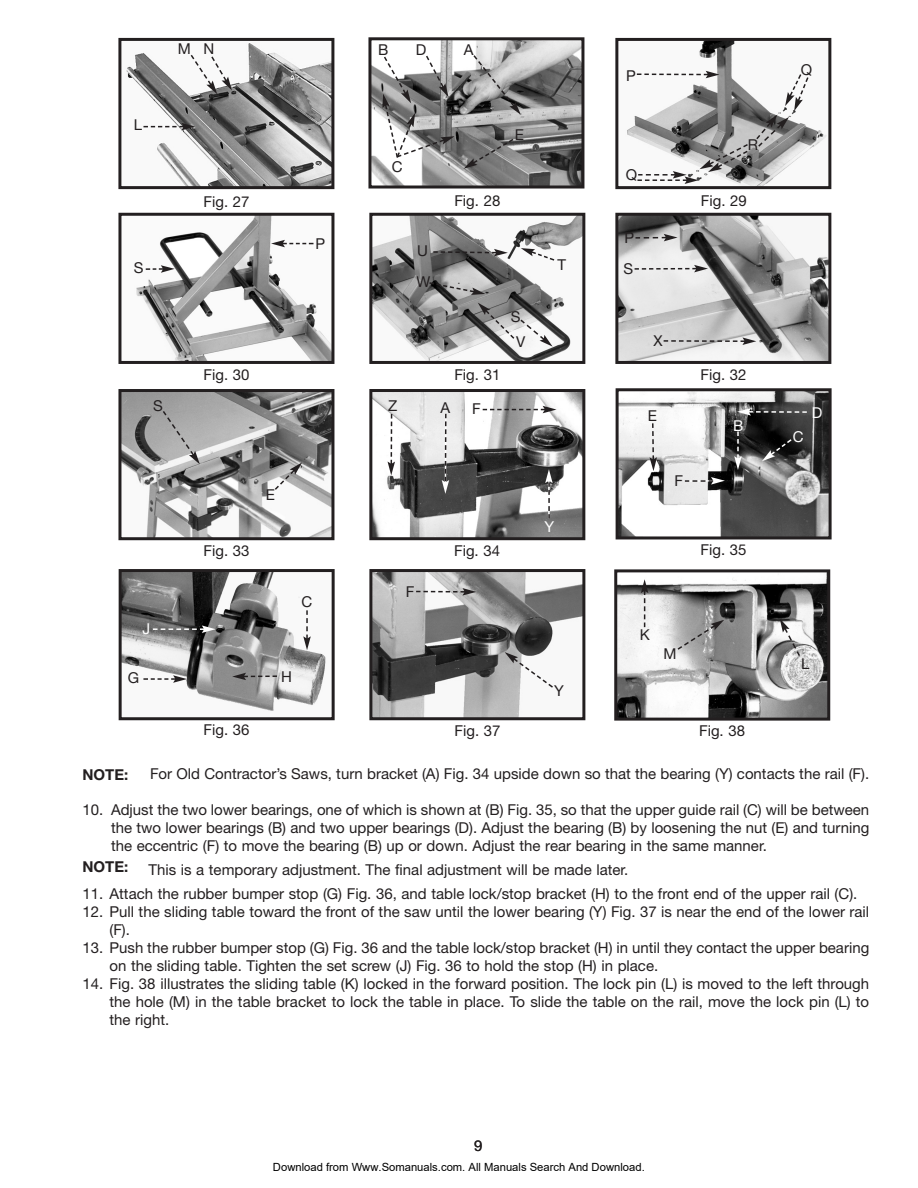
<style>
.page{position:relative;width:918px;height:1188px;background:#fff}
.page>*{position:absolute;margin:0;border:0;box-sizing:border-box;transform-origin:0 0}
.t1{font:15px/18px "Helvetica Neue";color:#231f20}
.t2{font:700 15px "Helvetica Neue";color:#231f20}
.t3{font:15px "Helvetica Neue";color:#fff}
.t4{font:11.25px "Arial";color:#000}
</style>
<div class="page">
<img style="left:126px;top:43px;width:204px;height:142px">
<div style="left:118px;top:38px;width:216px;height:151px;border:3px solid #231f20"></div>
<img style="left:372px;top:41px;width:208px;height:144px">
<div style="left:368px;top:37px;width:216px;height:152px;border:3px solid #231f20"></div>
<img style="left:627px;top:42px;width:200px;height:143px">
<div style="left:615px;top:38px;width:216px;height:151px;border:3px solid #231f20"></div>
<img style="left:136px;top:217px;width:194px;height:143px">
<div style="left:118px;top:213px;width:216px;height:151px;border:3px solid #231f20"></div>
<img style="left:373px;top:217px;width:208px;height:143px">
<div style="left:369px;top:213px;width:216px;height:151px;border:3px solid #231f20"></div>
<svg style="left:143px;top:123px;width:52px;height:7px"></svg>
<svg style="left:189px;top:53px;width:43px;height:41px"></svg>
<svg style="left:464px;top:137px;width:51px;height:32px;background:#757575"></svg>
<svg style="left:382px;top:54px;width:73px;height:105px"></svg>
<svg style="left:472px;top:54px;width:49px;height:61px;background:#9e9e9e"></svg>
<svg style="left:637px;top:71px;width:173px;height:113px"></svg>
<svg style="left:146px;top:265px;width:29px;height:8px"></svg>
<svg style="left:271px;top:240px;width:42px;height:7px"></svg>
<svg style="left:428px;top:281px;width:57px;height:14px"></svg>
<svg style="left:433px;top:249px;width:75px;height:7px"></svg>
<svg style="left:521px;top:248px;width:35px;height:14px"></svg>
<svg style="left:478px;top:303px;width:75px;height:44px"></svg>
<img style="left:619px;top:217px;width:208px;height:143px">
<div style="left:615px;top:213px;width:216px;height:151px;border:3px solid #231f20"></div>
<img style="left:122px;top:393px;width:208px;height:143px">
<div style="left:118px;top:389px;width:216px;height:151px;border:3px solid #231f20"></div>
<img style="left:373px;top:393px;width:208px;height:143px">
<div style="left:369px;top:389px;width:216px;height:151px;border:3px solid #231f20"></div>
<svg style="left:636px;top:234px;width:42px;height:7px"></svg>
<svg style="left:635px;top:265px;width:73px;height:7px"></svg>
<svg style="left:664px;top:337px;width:92px;height:8px"></svg>
<svg style="left:161px;top:409px;width:39px;height:55px;background:#adadad"></svg>
<svg style="left:273px;top:462px;width:29px;height:29px"></svg>
<svg style="left:388px;top:414px;width:7px;height:61px"></svg>
<svg style="left:483px;top:406px;width:73px;height:7px"></svg>
<svg style="left:545px;top:469px;width:8px;height:50px"></svg>
<svg style="left:442px;top:414px;width:7px;height:80px"></svg>
<img style="left:620px;top:392px;width:208px;height:143px">
<div style="left:616px;top:388px;width:216px;height:151px;border:3px solid #231f20"></div>
<img style="left:123px;top:573px;width:203px;height:138px">
<div style="left:119px;top:569px;width:216px;height:151px;border:3px solid #231f20"></div>
<svg style="left:650px;top:423px;width:7px;height:48px"></svg>
<svg style="left:734px;top:431px;width:8px;height:39px"></svg>
<svg style="left:737px;top:408px;width:70px;height:8px"></svg>
<svg style="left:762px;top:438px;width:31px;height:23px"></svg>
<svg style="left:303px;top:610px;width:8px;height:40px"></svg>
<svg style="left:232px;top:673px;width:45px;height:7px"></svg>
<svg style="left:143px;top:675px;width:44px;height:8px"></svg>
<img style="left:373px;top:573px;width:208px;height:143px">
<div style="left:369px;top:569px;width:216px;height:151px;border:3px solid #231f20"></div>
<svg style="left:416px;top:588px;width:60px;height:8px"></svg>
<svg style="left:505px;top:652px;width:50px;height:37px"></svg>
<svg style="left:153px;top:625px;width:63px;height:8px"></svg>
<svg style="left:682px;top:477px;width:43px;height:8px"></svg>
<img style="left:618px;top:579px;width:208px;height:138px">
<div style="left:614px;top:569px;width:216px;height:152px;border:3px solid #231f20"></div>
<svg style="left:641px;top:579px;width:7px;height:48px"></svg>
<svg style="left:676px;top:620px;width:48px;height:31px"></svg>
<svg style="left:780px;top:618px;width:21px;height:40px"></svg>
<p class="t1" style="left:178px;top:41px;width:38px">M N</p>
<p class="t1" style="left:378px;top:42px;width:12px">B</p>
<p class="t1" style="left:416px;top:42px;width:12px">D</p>
<p class="t1" style="left:464px;top:42px;width:11px">A</p>
<p class="t1" style="left:626px;top:68px;width:11px">P</p>
<p class="t1" style="left:801px;top:62px;width:13px">Q</p>
<p class="t1" style="left:134px;top:117px;width:10px">L</p>
<p class="t1" style="left:515px;top:127px;width:11px">E</p>
<p class="t1" style="left:748px;top:137px;width:12px">R</p>
<p class="t1" style="left:392px;top:159px;width:12px">C</p>
<p class="t1" style="left:626px;top:167px;width:13px">Q</p>
<p class="t1" style="left:203px;top:194px;width:47px">Fig. 27</p>
<p class="t1" style="left:454px;top:193px;width:47px">Fig. 28</p>
<p class="t1" style="left:701px;top:193px;width:47px">Fig. 29</p>
<p class="t1" style="left:134px;top:260px;width:11px">S</p>
<p class="t1" style="left:316px;top:236px;width:11px">P</p>
<p class="t1" style="left:417px;top:243px;width:12px">U</p>
<p class="t1" style="left:416px;top:274px;width:15px">W</p>
<p class="t1" style="left:558px;top:257px;width:10px">T</p>
<p class="t1" style="left:624px;top:224px;width:12px;line-height:31px">P<br>S</p>
<p class="t1" style="left:511px;top:305px;width:16px;line-height:25.5px;text-align:center">S<br>V</p>
<p class="t1" style="left:654px;top:334px;width:11px">X</p>
<p class="t1" style="left:203px;top:367px;width:47px">Fig. 30</p>
<p class="t1" style="left:454px;top:367px;width:47px">Fig. 31</p>
<p class="t1" style="left:701px;top:367px;width:47px">Fig. 32</p>
<p class="t1" style="left:153px;top:398px;width:11px">S</p>
<p class="t1" style="left:388px;top:398px;width:11px">Z</p>
<p class="t1" style="left:440px;top:400px;width:11px">A</p>
<p class="t1" style="left:472px;top:402px;width:10px">F</p>
<p class="t1" style="left:648px;top:409px;width:11px">E</p>
<p class="t3" style="left:733px;top:420px;width:12px">B</p>
<p class="t3" style="left:793px;top:431px;width:12px">C</p>
<p class="t3" style="left:812px;top:407px;width:12px">D</p>
<p class="t1" style="left:674px;top:473px;width:10px">F</p>
<p class="t1" style="left:266px;top:487px;width:11px">E</p>
<p class="t3" style="left:545px;top:521px;width:11px">Y</p>
<p class="t1" style="left:204px;top:543px;width:47px">Fig. 33</p>
<p class="t1" style="left:454px;top:543px;width:47px">Fig. 34</p>
<p class="t1" style="left:701px;top:542px;width:47px">Fig. 35</p>
<p class="t1" style="left:302px;top:594px;width:12px">C</p>
<p class="t1" style="left:406px;top:584px;width:10px">F</p>
<p class="t3" style="left:142px;top:623px;width:9px">J</p>
<p class="t1" style="left:640px;top:627px;width:12px">K</p>
<p class="t1" style="left:664px;top:646px;width:15px">M</p>
<p class="t1" style="left:801px;top:656px;width:10px">L</p>
<p class="t1" style="left:128px;top:671px;width:13px">G</p>
<p class="t1" style="left:281px;top:669px;width:12px">H</p>
<p class="t1" style="left:203px;top:723px;width:47px">Fig. 36</p>
<p class="t1" style="left:455px;top:723px;width:47px">Fig. 37</p>
<p class="t1" style="left:554px;top:684px;width:11px">Y</p>
<p class="t1" style="left:699px;top:723px;width:47px">Fig. 38</p>
<p class="t1" style="left:150px;top:766px;width:721px">For Old Contractor’s Saws, turn bracket (A) Fig. 34 upside down so that the bearing (Y) contacts the rail (F).</p>
<p class="t1" style="left:111px;top:802px;width:760px;text-align:justify;text-indent:-28px">10. Adjust the two lower bearings, one of which is shown at (B) Fig. 35, so that the upper guide rail (C) will be between the two lower bearings (B) and two upper bearings (D). Adjust the bearing (B) by loosening the nut (E) and turning the eccentric (F) to move the bearing (B) up or down. Adjust the rear bearing in the same manner.</p>
<p class="t1" style="left:148px;top:862px;width:481px">This is a temporary adjustment. The final adjustment will be made later.</p>
<p class="t1" style="left:82px;top:886px;width:776px">11. Attach the rubber bumper stop (G) Fig. 36, and table lock/stop bracket (H) to the front end of the upper rail (C).</p>
<p class="t1" style="left:110px;top:904px;width:761px;text-indent:-27px">12. Pull the sliding table toward the front of the saw until the lower bearing (Y) Fig. 37 is near the end of the lower rail (F).</p>
<p class="t1" style="left:110px;top:940px;width:761px;text-indent:-27px">13. Push the rubber bumper stop (G) Fig. 36 and the table lock/stop bracket (H) in until they contact the upper bearing on the sliding table. Tighten the set screw (J) Fig. 36 to hold the stop (H) in place.</p>
<p class="t1" style="left:110px;top:976px;width:761px;text-align:justify;text-indent:-27px">14. Fig. 38 illustrates the sliding table (K) locked in the forward position. The lock pin (L) is moved to the left through the hole (M) in the table bracket to lock the table in place. To slide the table on the rail, move the lock pin (L) to the right.</p>
<p class="t2" style="left:82px;top:769px;width:47px">NOTE:</p>
<p class="t2" style="left:82px;top:862px;width:47px">NOTE:</p>
<p class="t1" style="left:474px;top:1138px;width:10px">9</p>
<p class="t4" style="left:273px;top:1160px;width:373px">Download from Www.Somanuals.com. All Manuals Search And Download.</p>
</div>
